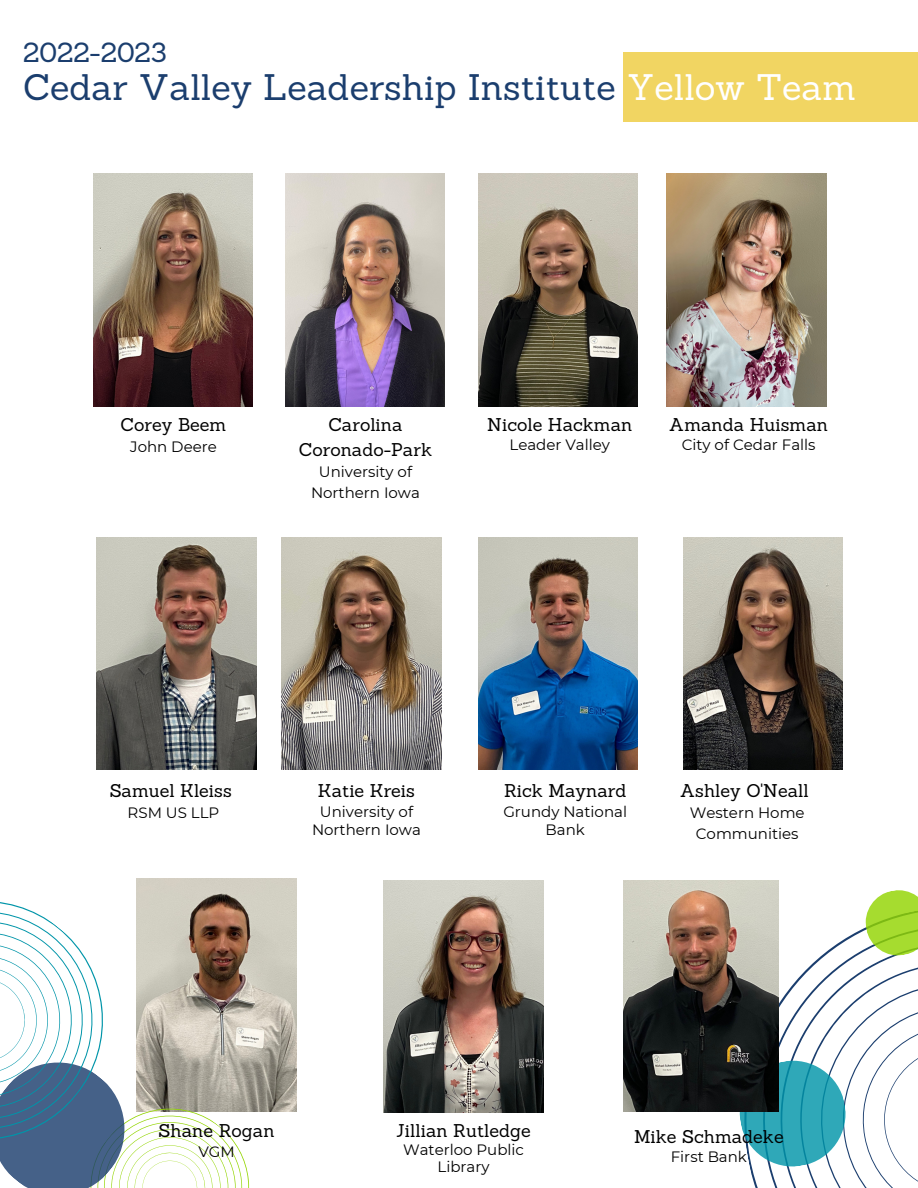
<style>
.page{position:relative;width:918px;height:1188px;background:#fff}
.page>*{position:absolute;margin:0;border:0;box-sizing:border-box;transform-origin:0 0}
.t1{font:36px "Sanchez";color:#1b3e6e}
.t2{font:27px "Sanchez";color:#1b3e6e}
.t3{font:18px/24.8px "Sanchez";color:#000;text-align:center}
.t4{font:15px/20.2px "Montserrat";color:#000;text-align:center}
.s1{color:#fff}
</style>
<div class="page">
<img style="left:93px;top:174px;width:160px;height:233px">
<img style="left:285px;top:174px;width:160px;height:233px">
<img style="left:478px;top:174px;width:160px;height:233px">
<img style="left:667px;top:174px;width:160px;height:233px">
<img style="left:97px;top:537px;width:159px;height:233px">
<img style="left:281px;top:537px;width:160px;height:233px">
<img style="left:478px;top:537px;width:160px;height:233px">
<img style="left:683px;top:537px;width:160px;height:233px">
<img style="left:281px;top:878px;width:16px;height:233px">
<img style="left:383px;top:880px;width:160px;height:233px">
<div style="left:624px;top:52px;width:294px;height:70px;background:#f1d562"></div>
<svg style="left:0;top:878px;width:281px;height:310px"></svg>
<svg style="left:739px;top:890px;width:179px;height:298px"></svg>
<img style="left:624px;top:880px;width:155px;height:232px">
<h2 class="t2" style="left:23px;top:34px;width:145px">2022-2023</h2>
<h1 class="t1" style="left:23px;top:64px;width:834px">Cedar Valley Leadership Institute <span class="s1">Yellow Team</span></h1>
<p class="t3" style="left:121px;top:412px;width:107px">Corey Beem</p>
<p class="t4" style="left:130px;top:436px;width:88px">John Deere</p>
<p class="t3" style="left:299px;top:412px;width:135px">Carolina<br>Coronado-Park</p>
<p class="t4" style="left:311px;top:462px;width:110px">University of<br>Northern Iowa</p>
<p class="t3" style="left:487px;top:412px;width:147px">Nicole Hackman</p>
<p class="t4" style="left:510px;top:434px;width:102px">Leader Valley</p>
<p class="t3" style="left:669px;top:412px;width:160px">Amanda Huisman</p>
<p class="t4" style="left:682px;top:434px;width:135px">City of Cedar Falls</p>
<p class="t3" style="left:110px;top:778px;width:124px">Samuel Kleiss</p>
<p class="t4" style="left:128px;top:803px;width:93px">RSM US LLP</p>
<p class="t3" style="left:318px;top:778px;width:99px">Katie Kreis</p>
<p class="t4" style="left:312px;top:803px;width:110px;line-height:18px">University of<br>Northern Iowa</p>
<p class="t3" style="left:504px;top:778px;width:124px">Rick Maynard</p>
<p class="t4" style="left:503px;top:803px;width:125px;line-height:18px">Grundy National<br>Bank</p>
<p class="t3" style="left:680px;top:778px;width:130px">Ashley O'Neall</p>
<p class="t4" style="left:690px;top:803px;width:116px">Western Home<br>Communities</p>
<p class="t3" style="left:159px;top:1119px;width:117px">Shane Rogan</p>
<p class="t4" style="left:198px;top:1141px;width:38px">VGM</p>
<p class="t3" style="left:396px;top:1118px;width:136px">Jillian Rutledge</p>
<p class="t4" style="left:403px;top:1141px;width:122px;line-height:16.8px">Waterloo Public<br>Library</p>
<p class="t3" style="left:634px;top:1124px;width:151px">Mike Schmadeke</p>
<p class="t4" style="left:671px;top:1147px;width:78px">First Bank</p>
</div>
